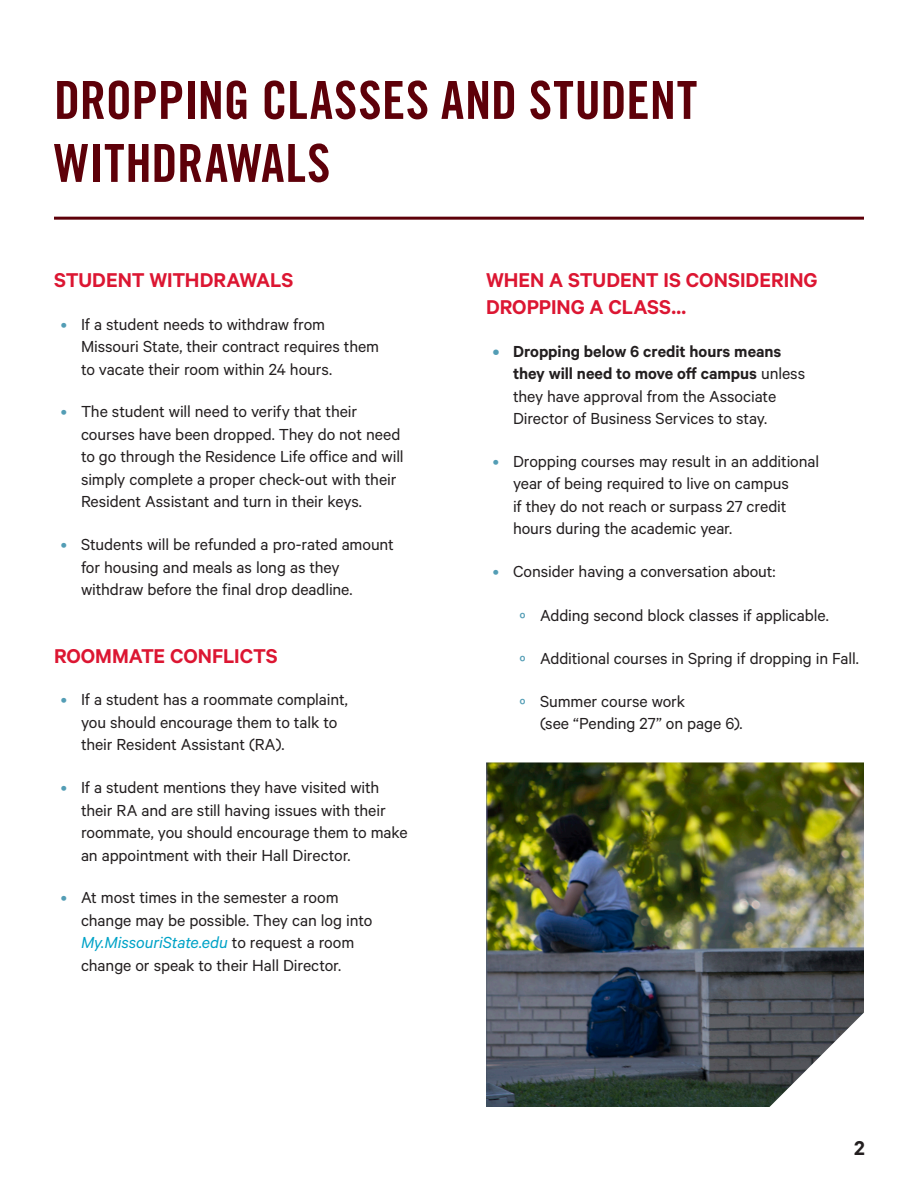
<style>
.page{position:relative;width:918px;height:1188px;background:#fff}
.page>*{position:absolute;margin:0;border:0;box-sizing:border-box;transform-origin:0 0}
.Header_1{font:52.5px/63px "Trade Gothic LT Pro Bd Cn 20";letter-spacing:.005em;color:#5e0009}
.Header_2{font:600 22.5px/27px "Calibre";color:#dc1632}
.Header_2-2{font:600 22.5px "Calibre";color:#231f20}
.t1{font:18px/22.5px "Calibre";letter-spacing:-.005em;color:#231f20}
.s1{color:#539db5}
.s2{font-style:italic;color:#00a3c7}
.s3{font-weight:600;color:#539db5}
.s4{font-weight:600}
</style>
<div class="page">
<hr style="left:54px;top:217px;width:810px;height:3px;background:#5e0009">
<img style="left:486px;top:762px;width:378px;height:345px">
<p class="Header_1" style="left:54px;top:68px;width:645px">DROPPING CLASSES AND STUDENT<br>WITHDRAWALS</p>
<p class="Header_2" style="left:54px;top:266px;width:241px">STUDENT WITHDRAWALS</p>
<p class="t1" style="left:81px;top:312px;width:300px;text-indent:-20px"><span class="s1">•</span> If a student needs to withdraw from<br>Missouri State, their contract requires them to vacate their room within 24 hours.</p>
<p class="t1" style="left:81px;top:400px;width:324px;text-indent:-20px"><span class="s1">•</span> The student will need to verify that their courses have been dropped. They do not need to go through the Residence Life office and will simply complete a proper check-out with their Resident Assistant and turn in their keys.</p>
<p class="t1" style="left:81px;top:533px;width:314px;text-indent:-20px"><span class="s1">•</span> Students will be refunded a pro-rated amount for housing and meals as long as they withdraw before the final drop deadline.</p>
<p class="Header_2" style="left:54px;top:642px;width:225px">ROOMMATE CONFLICTS</p>
<p class="t1" style="left:81px;top:688px;width:268px;text-indent:-20px"><span class="s1">•</span> If a student has a roommate complaint, you should encourage them to talk to their Resident Assistant (RA).</p>
<p class="t1" style="left:81px;top:776px;width:328px;text-indent:-20px"><span class="s1">•</span> If a student mentions they have visited with their RA and are still having issues with their roommate, you should encourage them to make an appointment with their Hall Director.</p>
<p class="t1" style="left:81px;top:886px;width:293px;text-indent:-20px"><span class="s1">•</span> At most times in the semester a room change may be possible. They can log into <span class="s2">My.MissouriState.edu</span> to request a room change or speak to their Hall Director.</p>
<p class="Header_2" style="left:486px;top:266px;width:333px">WHEN A STUDENT IS CONSIDERING<br>DROPPING A CLASS...</p>
<p class="t1" style="left:513px;top:339px;width:294px;text-indent:-20px"><span class="s3">•</span> <span class="s4">Dropping below 6 credit hours means they will need to move off campus</span> unless they have approval from the Associate Director of Business Services to stay.</p>
<p class="t1" style="left:513px;top:449px;width:308px;text-indent:-20px"><span class="s1">•</span> Dropping courses may result in an additional year of being required to live on campus<br>if they do not reach or surpass 27 credit hours during the academic year.</p>
<p class="t1" style="left:493px;top:560px;width:284px"><span class="s1">•</span> Consider having a conversation about:</p>
<p class="t1" style="left:520px;top:604px;width:311px"><span class="s1">º</span> Adding second block classes if applicable.</p>
<p class="t1" style="left:520px;top:647px;width:341px"><span class="s1">º</span> Additional courses in Spring if dropping in Fall.</p>
<p class="t1" style="left:540px;top:689px;width:204px;text-indent:-20px"><span class="s1">º</span> Summer course work<br>(see “Pending 27” on page 6).</p>
<p class="Header_2-2" style="left:854px;top:1135px;width:12px">2</p>
</div>
